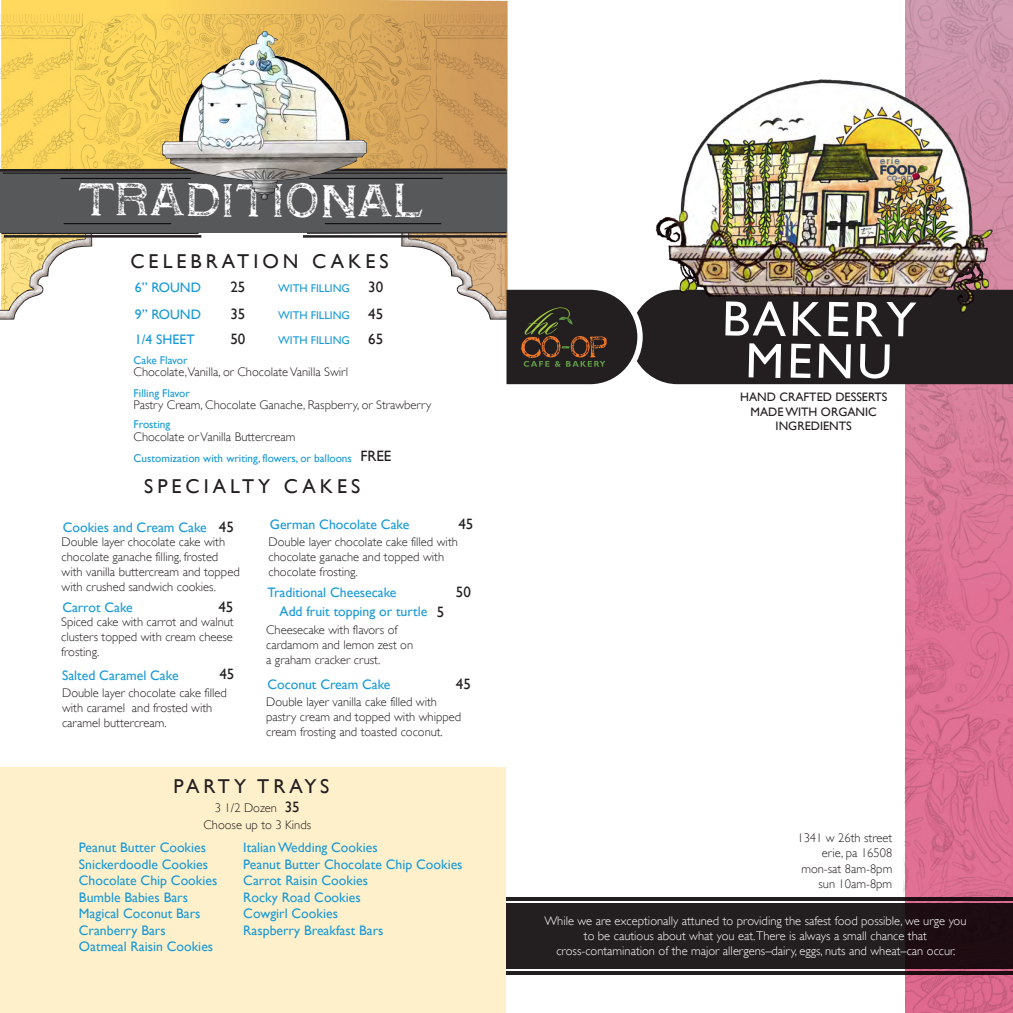
<style>
.page{position:relative;width:1013px;height:1013px;background:#fff}
.page>*{position:absolute;margin:0;border:0;box-sizing:border-box;transform-origin:0 0}
.t1{font:49.88px/42px "Gill Sans";color:#fff;text-align:center}
.t2{font:48.5px "Shnixgun";color:#fff}
.t3{font:20px "Gill Sans";letter-spacing:.2em;color:#231f20}
.t4{font:15px "Gill Sans";color:#231f20}
.t5{font:13.75px/16.5px "Gill Sans";color:#189ad7}
.t6{font:300 12.5px/15px "Gill Sans";color:#231f20}
.t7{font:300 12.5px/15px "Gill Sans";color:#fff;text-align:center}
.t8{font:12.25px/14.6px "Gill Sans";color:#231f20;text-align:center}
.t9{font:11.25px "Gill Sans";color:#189ad7}
.s1{font-size:15px;color:#231f20}
.s2{font-weight:400;font-size:15px}
</style>
<div class="page">
<img style="left:905px;top:0;width:107px;height:290px">
<img style="left:905px;top:384px;width:107px;height:318px">
<img style="left:902px;top:702px;width:110px;height:201px">
<img style="left:905px;top:968px;width:107px;height:44px">
<div style="left:506px;top:903px;width:506px;height:65px;background:linear-gradient(to right,#252424,#1f1215)"></div>
<svg style="left:506px;top:896px;width:506px;height:4px;fill:#231f20"></svg>
<hr style="left:506px;top:971px;width:506px;height:3px;background:#231f20">
<div style="left:0;top:767px;width:505px;height:245px;background:#fef0ca"></div>
<svg style="left:1px;top:0;width:506px;height:290px"></svg>
<img style="left:0;top:232px;width:99px;height:88px">
<img style="left:1px;top:234px;width:84px;height:75px">
<img style="left:394px;top:234px;width:112px;height:86px">
<img style="left:409px;top:234px;width:96px;height:76px">
<div style="left:0;top:170px;width:506px;height:62px;background:#57585a"></div>
<hr style="left:60px;top:178px;width:131px;height:1px;background:#050504">
<hr style="left:309px;top:178px;width:134px;height:1px;background:#050504">
<hr style="left:325px;top:223px;width:116px;height:1px;background:#050504">
<hr style="left:64px;top:223px;width:107px;height:1px;background:#050504">
<svg style="left:0;top:167px;width:508px;height:6px"></svg>
<hr style="left:303px;top:235px;width:203px;height:3px;background:#231f20">
<hr style="left:4px;top:235px;width:197px;height:2px;background:#231f20">
<hr style="left:3px;top:172px;width:503px;height:2px;background:#231f20">
<svg style="left:306px;top:231px;width:201px;height:3px"></svg>
<hr style="left:1px;top:233px;width:197px;height:1px;background:#231f20">
<img style="left:119px;top:19px;width:286px;height:181px">
<svg style="left:506px;top:290px;width:506px;height:94px;background:#332e2c"></svg>
<img style="left:644px;top:77px;width:365px;height:266px">
<h2 class="t2" style="left:79px;top:166px;width:345px;rotate:1deg">TRADITIONAL</h2>
<h3 class="t3" style="left:130px;top:250px;width:259px">CELEBRATION CAKES</h3>
<p class="t4" style="left:230px;top:278px;width:16px">25</p>
<p class="t4" style="left:368px;top:278px;width:16px">30</p>
<p class="t5" style="left:135px;top:279px;width:68px">6” ROUND</p>
<p class="t9" style="left:278px;top:282px;width:73px">WITH FILLING</p>
<p class="t5" style="left:135px;top:306px;width:68px">9” ROUND</p>
<p class="t4" style="left:230px;top:305px;width:16px">35</p>
<p class="t9" style="left:278px;top:308px;width:107px">WITH FILLING <span class="s1">45</span></p>
<p class="t5" style="left:135px;top:331px;width:61px">1/4 SHEET</p>
<p class="t4" style="left:230px;top:330px;width:16px">50</p>
<p class="t9" style="left:278px;top:333px;width:107px">WITH FILLING <span class="s1">65</span></p>
<p class="t9" style="left:134px;top:354px;width:55px">Cake Flavor</p>
<p class="t6" style="left:134px;top:365px;width:216px">Chocolate,Vanilla, or Chocolate Vanilla Swirl</p>
<p class="t9" style="left:134px;top:386px;width:58px">Filling Flavor</p>
<p class="t6" style="left:134px;top:397px;width:299px">Pastry Cream, Chocolate Ganache, Raspberry, or Strawberry</p>
<p class="t9" style="left:134px;top:418px;width:38px">Frosting</p>
<p class="t9" style="left:134px;top:451px;width:220px">Customization with writing, flowers, or balloons</p>
<p class="t6" style="left:134px;top:429px;width:163px">Chocolate or Vanilla Buttercream</p>
<p class="t4" style="left:360px;top:447px;width:33px">FREE</p>
<h3 class="t3" style="left:144px;top:474px;width:217px">SPECIALTY CAKES</h3>
<p class="t5" style="left:63px;top:519px;width:172px">Cookies and Cream Cake <span class="s1">45</span></p>
<p class="t6" style="left:62px;top:534px;width:180px">Double layer chocolate cake with chocolate ganache filling, frosted with vanilla buttercream and topped with crushed sandwich cookies.</p>
<p class="t5" style="left:62px;top:599px;width:72px">Carrot Cake</p>
<p class="t4" style="left:218px;top:597px;width:16px">45</p>
<p class="t6" style="left:61px;top:614px;width:174px;text-align:justify">Spiced cake with carrot and walnut clusters topped with cream cheese frosting.</p>
<p class="t5" style="left:62px;top:666px;width:118px">Salted Caramel Cake</p>
<p class="t4" style="left:219px;top:665px;width:16px">45</p>
<p class="t6" style="left:62px;top:685px;width:166px">Double layer chocolate cake filled with caramel and frosted with caramel buttercream.</p>
<p class="t5" style="left:270px;top:516px;width:141px">German Chocolate Cake</p>
<p class="t4" style="left:458px;top:515px;width:16px">45</p>
<p class="t6" style="left:268px;top:534px;width:191px">Double layer chocolate cake filled with chocolate ganache and topped with chocolate frosting.</p>
<p class="t5" style="left:279px;top:583px;width:149px;line-height:18.5px;text-indent:-12px">Traditional Cheesecake<br>Add fruit topping or turtle</p>
<p class="t4" style="left:456px;top:583px;width:16px">50</p>
<p class="t4" style="left:437px;top:602px;width:9px">5</p>
<p class="t6" style="left:266px;top:622px;width:148px">Cheesecake with flavors of cardamom and lemon zest on a graham cracker crust.</p>
<p class="t5" style="left:267px;top:675px;width:125px">Coconut Cream Cake</p>
<p class="t4" style="left:456px;top:674px;width:16px">45</p>
<p class="t6" style="left:266px;top:694px;width:196px">Double layer vanilla cake filled with pastry cream and topped with whipped cream frosting and toasted coconut.</p>
<h3 class="t3" style="left:174px;top:775px;width:157px">PARTY TRAYS</h3>
<p class="t6" style="left:203px;top:817px;width:109px">Choose up to 3 Kinds</p>
<p class="t6" style="left:215px;top:800px;width:86px">3 1/2 Dozen <span class="s2">35</span></p>
<p class="t5" style="left:79px;top:839px;width:140px">Peanut Butter Cookies<br>Snickerdoodle Cookies<br>Chocolate Chip Cookies<br>Bumble Babies Bars<br>Magical Coconut Bars<br>Cranberry Bars<br>Oatmeal Raisin Cookies</p>
<p class="t5" style="left:243px;top:839px;width:221px">Italian Wedding Cookies<br>Peanut Butter Chocolate Chip Cookies<br>Carrot Raisin Cookies<br>Rocky Road Cookies<br>Cowgirl Cookies<br>Raspberry Breakfast Bars</p>
<h1 class="t1" style="left:722px;top:296px;width:195px;rotate:1deg">BAKERY<br>MENU</h1>
<p class="t8" style="left:740px;top:389px;width:149px">HAND CRAFTED DESSERTS<br>MADE WITH ORGANIC<br>INGREDIENTS</p>
<p class="t6" style="left:797px;top:830px;width:96px;text-align:right">1341 w 26th street erie, pa 16508</p>
<p class="t6" style="left:801px;top:861px;width:92px;text-align:right">mon-sat 8am-8pm sun 10am-8pm</p>
<p class="t7" style="left:544px;top:913px;width:423px">While we are exceptionally attuned to providing the safest food possible, we urge you to be cautious about what you eat.There is always a small chance that cross-contamination of the major allergens–dairy, eggs, nuts and wheat–can occur.</p>
</div>
